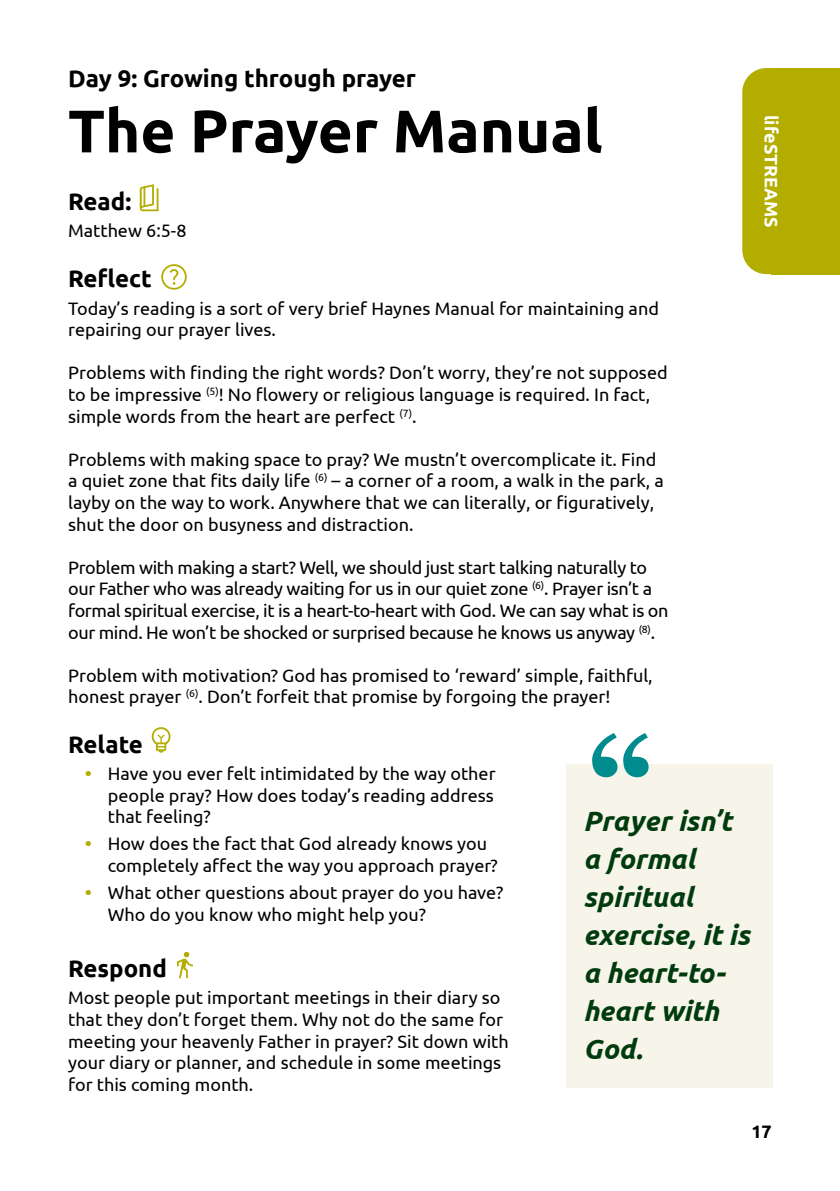
<style>
.page{position:relative;width:840px;height:1191px;background:#fff}
.page>*{position:absolute;margin:0;border:0;box-sizing:border-box;transform-origin:0 0}
.t1{font:700 60px "Ubuntu";color:#000}
.t2{font:italic 700 28px/38px "Ubuntu";color:#003b0d}
.t3{font:700 24px "Ubuntu";color:#000}
.t4{font:18px/21.6px "Ubuntu";color:#000}
.t5{font:18px/21.6px "Ubuntu";letter-spacing:-.02em;color:#000}
.t6{font:700 18px "Ubuntu";color:#fff}
.t7{font:700 18px "Ubuntu";color:#000}
.s1{font-weight:700;color:#b3ad00}
</style>
<div class="page">
<svg style="left:152px;top:727px;width:18px;height:25px"></svg>
<svg style="left:177px;top:951px;width:16px;height:27px"></svg>
<div style="left:741px;top:68px;width:98px;height:206px;background:#b3ad00;border-radius:24px"></div>
<div style="left:771px;top:68px;width:68px;height:206px;background:#b3ad00"></div>
<svg style="left:140px;top:184px;width:18px;height:27px"></svg>
<svg style="left:161px;top:264px;width:26px;height:26px"></svg>
<div style="left:565px;top:764px;width:206px;height:323px;background:#f7f4ea"></div>
<svg style="left:592px;top:733px;width:56px;height:44px"></svg>
<h3 class="t3" style="left:68px;top:64px;width:349px">Day 9: Growing through prayer</h3>
<h1 class="t1" style="left:68px;top:95px;width:535px">The Prayer Manual</h1>
<h3 class="t3" style="left:68px;top:186px;width:65px">Read:</h3>
<p class="t4" style="left:68px;top:219px;width:120px">Matthew 6:5-8</p>
<h3 class="t3" style="left:68px;top:264px;width:85px">Reflect</h3>
<p class="t4" style="left:68px;top:297px;width:592px">Today’s reading is a sort of very brief Haynes Manual for maintaining and repairing our prayer lives.</p>
<p class="t4" style="left:68px;top:361px;width:600px">Problems with finding the right words? Don’t worry, they’re not supposed to be impressive <sup>(5)</sup>! No flowery or religious language is required. In fact, simple words from the heart are perfect <sup>(7)</sup>.</p>
<p class="t4" style="left:68px;top:448px;width:597px">Problems with making space to pray? We mustn’t overcomplicate it. Find a quiet zone that fits daily life <sup>(6)</sup> – a corner of a room, a walk in the park, a layby on the way to work. Anywhere that we can literally, or figuratively, shut the door on busyness and distraction.</p>
<p class="t5" style="left:68px;top:556px;width:601px">Problem with making a start? Well, we should just start talking naturally to our Father who was already waiting for us in our quiet zone <sup>(6)</sup>. Prayer isn’t a formal spiritual exercise, it is a heart-to-heart with God. We can say what is on our mind. He won’t be shocked or surprised because he knows us anyway <sup>(8)</sup>.</p>
<p class="t4" style="left:68px;top:664px;width:585px">Problem with motivation? God has promised to ‘reward’ simple, faithful, honest prayer <sup>(6)</sup>. Don’t forfeit that promise by forgoing the prayer!</p>
<h3 class="t3" style="left:68px;top:729px;width:76px">Relate</h3>
<p class="t4" style="left:108px;top:762px;width:389px;text-align:justify;text-indent:-23px"><span class="s1">•</span> Have you ever felt intimidated by the way other people pray? How does today’s reading address that feeling?</p>
<p class="t4" style="left:108px;top:832px;width:391px;text-indent:-23px"><span class="s1">•</span> How does the fact that God already knows you completely affect the way you approach prayer?</p>
<p class="t4" style="left:108px;top:881px;width:397px;text-indent:-23px"><span class="s1">•</span> What other questions about prayer do you have?<br>Who do you know who might help you?</p>
<h3 class="t3" style="left:68px;top:954px;width:100px">Respond</h3>
<p class="t4" style="left:68px;top:986px;width:442px">Most people put important meetings in their diary so that they don’t forget them. Why not do the same for meeting your heavenly Father in prayer? Sit down with your diary or planner, and schedule in some meetings for this coming month.</p>
<h2 class="t2" style="left:582px;top:802px;width:168px">Prayer isn’t a formal spiritual exercise, it is a heart-to&shy;heart with<br>God.</h2>
<p class="t6" style="left:781px;top:115px;width:114px;rotate:90deg">lifeSTREAMS</p>
<p class="t7" style="left:751px;top:1121px;width:22px">17</p>
</div>
